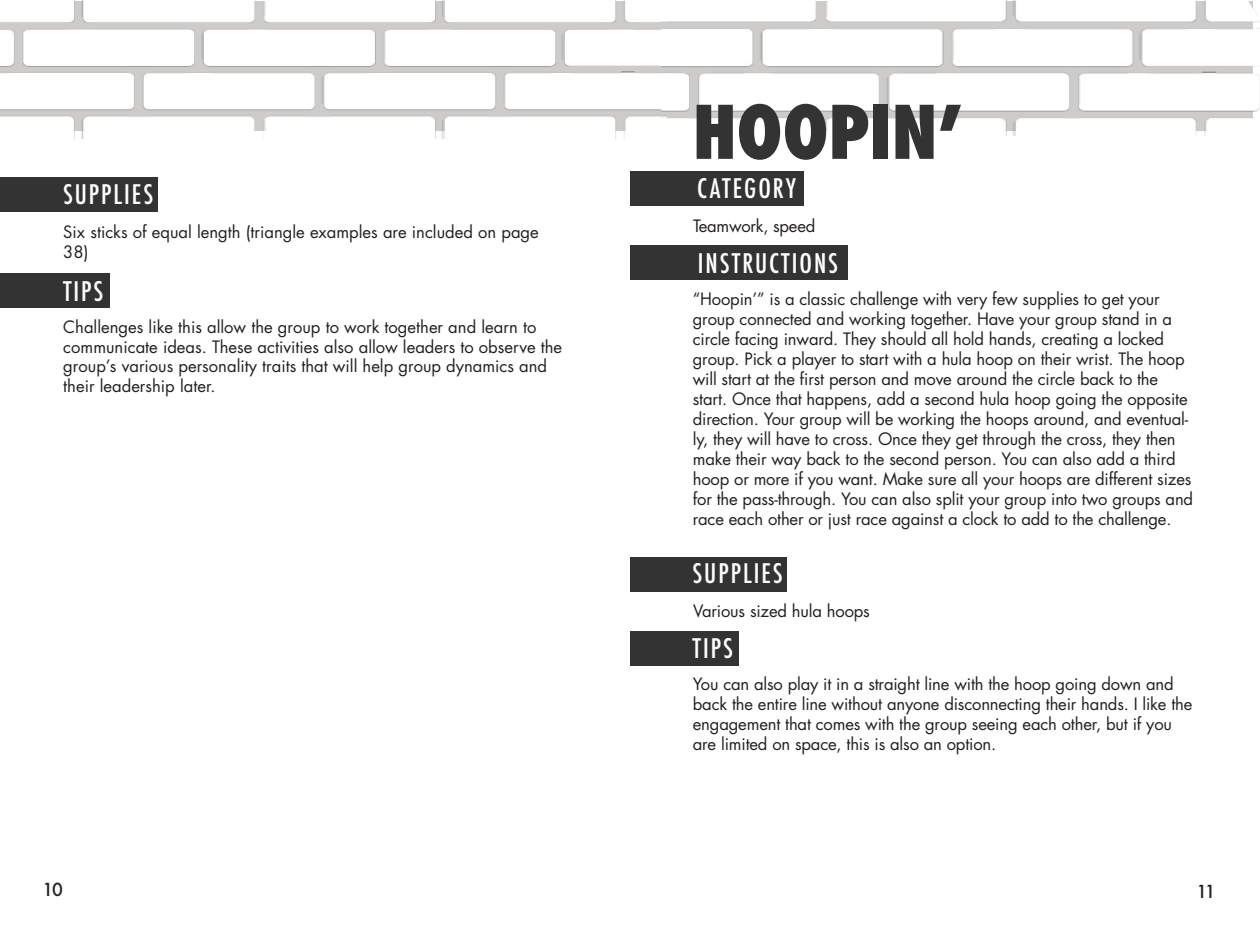
<style>
.page{position:relative;width:1260px;height:945px;background:#fff}
.page>*{position:absolute;margin:0;border:0;box-sizing:border-box;transform-origin:0 0}
.t1{font:800 condensed 71.75px "Futura";color:#323332}
.t2{font:500 condensed 26.25px "Futura";letter-spacing:.075em;color:#fff}
.t3{font:500 17.5px "Futura";color:#231f20}
.t4{font:16.62px/19.9px "Futura Std";letter-spacing:-.01em;color:#231f20}
</style>
<div class="page">
<img style="left:0;top:0;width:661px;height:139px">
<img style="left:661px;top:0;width:599px;height:136px">
<div style="left:0;top:177px;width:158px;height:35px;background:#323332"></div>
<div style="left:0;top:273px;width:109px;height:35px;background:#323332"></div>
<div style="left:630px;top:557px;width:157px;height:35px;background:#323332"></div>
<div style="left:630px;top:631px;width:109px;height:34px;background:#323332"></div>
<div style="left:630px;top:171px;width:174px;height:35px;background:#323332"></div>
<div style="left:630px;top:245px;width:218px;height:35px;background:#323332"></div>
<p class="t2" style="left:63px;top:177px;width:92px">SUPPLIES</p>
<p class="t4" style="left:63px;top:222px;width:477px">Six sticks of equal length (triangle examples are included on page<br>38)</p>
<p class="t2" style="left:63px;top:275px;width:42px">TIPS</p>
<p class="t4" style="left:63px;top:317px;width:500px">Challenges like this allow the group to work together and learn to communicate ideas. These activities also allow leaders to observe the group’s various personality traits that will help group dynamics and their leadership later.</p>
<p class="t1" style="left:693px;top:83px;width:272px">HOOPIN’</p>
<p class="t2" style="left:697px;top:172px;width:100px">CATEGORY</p>
<p class="t4" style="left:693px;top:216px;width:124px">Teamwork, speed</p>
<p class="t2" style="left:698px;top:246px;width:142px">INSTRUCTIONS</p>
<p class="t4" style="left:693px;top:290px;width:502px">“Hoopin’” is a classic challenge with very few supplies to get your group connected and working together. Have your group stand in a circle facing inward. They should all hold hands, creating a locked group. Pick a player to start with a hula hoop on their wrist. The hoop will start at the first person and move around the circle back to the start. Once that happens, add a second hula hoop going the opposite direction. Your group will be working the hoops around, and eventual&shy;ly, they will have to cross. Once they get through the cross, they then make their way back to the second person. You can also add a third hoop or more if you want. Make sure all your hoops are different sizes for the pass-through. You can also split your group into two groups and race each other or just race against a clock to add to the challenge.</p>
<p class="t2" style="left:692px;top:557px;width:92px">SUPPLIES</p>
<p class="t4" style="left:693px;top:601px;width:178px">Various sized hula hoops</p>
<p class="t2" style="left:692px;top:632px;width:42px">TIPS</p>
<p class="t4" style="left:693px;top:674px;width:501px">You can also play it in a straight line with the hoop going down and back the entire line without anyone disconnecting their hands. I like the engagement that comes with the group seeing each other, but if you are limited on space, this is also an option.</p>
<p class="t3" style="left:42px;top:878px;width:22px">10</p>
<p class="t3" style="left:1197px;top:879px;width:21px">11</p>
</div>
